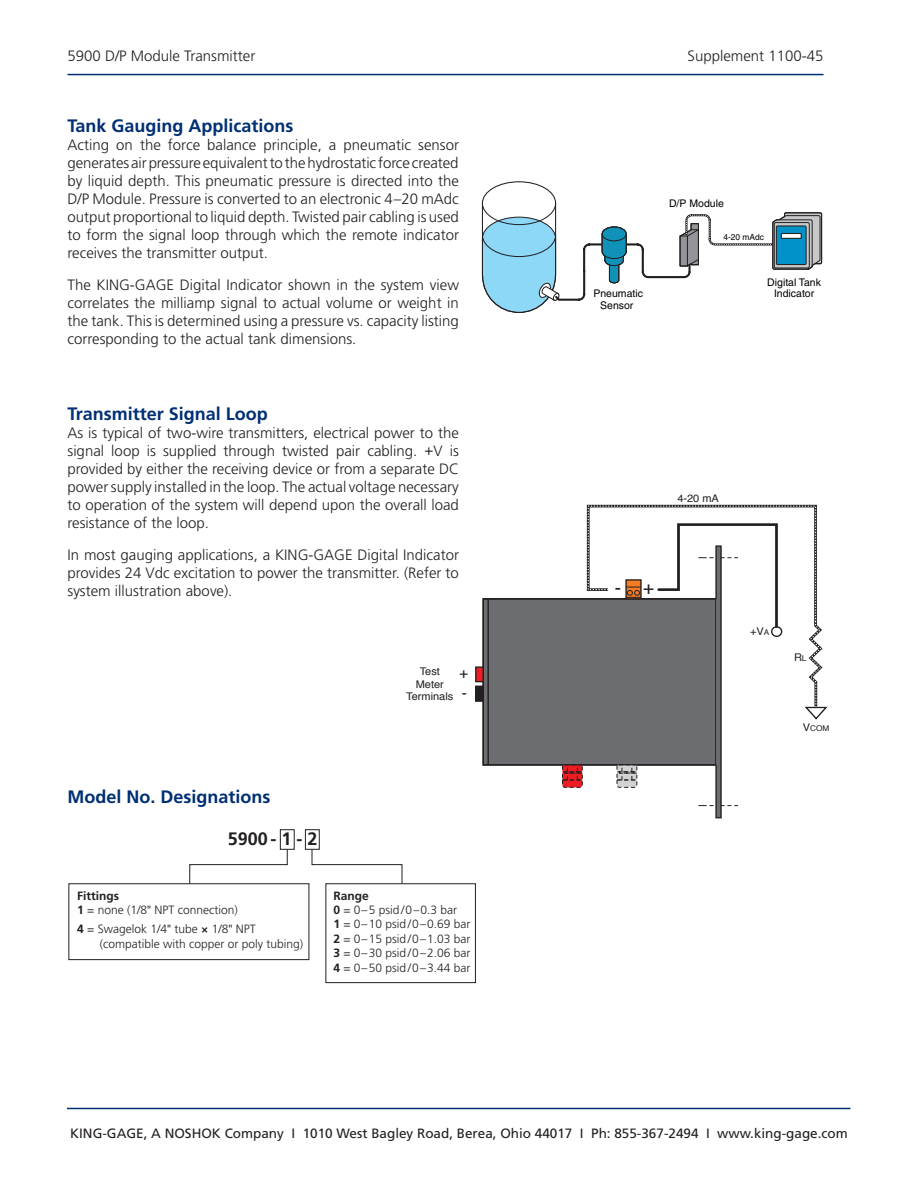
<style>
.page{position:relative;width:918px;height:1188px;background:#fff}
.page>*{position:absolute;margin:0;border:0;box-sizing:border-box;transform-origin:0 0}
.t1{font:18.45px "Helvetica";color:#231f20;scale:1.04 1}
.t2{font:700 18px "Frutiger LT Pro";color:#002f73}
.t3{font:700 18px "Frutiger LT Pro";color:#231f20}
.t4{font:300 15px/18px "Frutiger LT Pro";color:#231f20;text-align:justify}
.t5{font:14.85px "Helvetica";color:#231f20;scale:1.04 1}
.t6{font:13.5px "Frutiger LT Pro";color:#231f20}
.t7{font:300 12px/14.4px "Frutiger LT Pro";color:#231f20}
.t8{font:700 12px "Frutiger LT Pro";color:#231f20}
.t9{font:10.5px "Helvetica";color:#000}
.t10{font:10.5px/12.8px "Helvetica";color:#231f20;text-align:center;scale:1.04 1}
.t11{font:8.4px "Helvetica";color:#000}
.t12{font:7.95px "Helvetica";color:#231f20;scale:1.04 1}
.s1{font-weight:700}
.s2{font-family:"Myriad Pro";font-weight:400}
.s3{font-size:7.95px}
.s4{font-size:10.5px}
</style>
<div class="page">
<div style="left:483px;top:599px;width:233px;height:166px;background:#6c6d70"></div>
<div style="left:475px;top:666px;width:9px;height:16px;background:#ee1d23;border:1px solid #231f20"></div>
<div style="left:475px;top:686px;width:9px;height:16px;background:#231f20;border:1px solid #231f20"></div>
<svg style="left:482px;top:598px;width:6px;height:168px"></svg>
<hr style="left:488px;top:764px;width:75px;height:2px;background:#231f20">
<svg style="left:562px;top:765px;width:21px;height:23px"></svg>
<hr style="left:582px;top:764px;width:35px;height:2px;background:#231f20">
<hr style="left:488px;top:598px;width:138px;height:2px;background:#231f20">
<hr style="left:488px;top:599px;width:1px;height:166px;background:#231f20">
<svg style="left:587px;top:505px;width:235px;height:201px"></svg>
<svg style="left:805px;top:706px;width:23px;height:14px"></svg>
<hr style="left:648px;top:276px;width:36px;height:2px;background:#231f20">
<svg style="left:679px;top:212px;width:144px;height:67px"></svg>
<svg style="left:481px;top:181px;width:178px;height:132px"></svg>
<hr style="left:68px;top:74px;width:756px;height:1px;background:#002f73">
<div style="left:280px;top:829px;width:15px;height:21px;border:1px solid #231f20"></div>
<div style="left:305px;top:829px;width:15px;height:21px;border:1px solid #231f20"></div>
<div style="left:68px;top:883px;width:241px;height:77px;border:1px solid #231f20"></div>
<div style="left:326px;top:883px;width:150px;height:100px;border:1px solid #231f20"></div>
<svg style="left:311px;top:849px;width:92px;height:35px"></svg>
<svg style="left:189px;top:849px;width:99px;height:35px"></svg>
<hr style="left:67px;top:1108px;width:783px;height:1px;background:#002f73">
<svg style="left:616px;top:522px;width:163px;height:297px"></svg>
<p class="t4" style="left:68px;top:47px;width:189px">5900 D/P Module Transmitter</p>
<p class="t4" style="left:688px;top:47px;width:137px">Supplement 1100-45</p>
<p class="t2" style="left:68px;top:115px;width:228px">Tank Gauging Applications</p>
<p class="t4" style="left:68px;top:136px;width:393px">Acting on the force balance principle, a pneumatic sensor generates air pressure equivalent to the hydrostatic force created by liquid depth. This pneumatic pressure is directed into the D/P Module. Pressure is converted to an electronic 4–20 mAdc output proportional to liquid depth. Twisted pair cabling is used to form the signal loop through which the remote indicator receives the transmitter output.</p>
<p class="t4" style="left:68px;top:276px;width:393px">The KING-GAGE Digital Indicator shown in the system view correlates the milliamp signal to actual volume or weight in the tank. This is determined using a pressure vs. capacity listing corresponding to the actual tank dimensions.</p>
<p class="t2" style="left:68px;top:403px;width:202px">Transmitter Signal Loop</p>
<p class="t4" style="left:68px;top:424px;width:393px">As is typical of two-wire transmitters, electrical power to the signal loop is supplied through twisted pair cabling. +V is provided by either the receiving device or from a separate DC power supply installed in the loop. The actual voltage necessary to operation of the system will depend upon the overall load resistance of the loop.</p>
<p class="t4" style="left:68px;top:546px;width:393px">In most gauging applications, a KING-GAGE Digital Indicator provides 24 Vdc excitation to power the transmitter. (Refer to system illustration above).</p>
<p class="t10" style="left:406px;top:665px;width:47px">Test<br>Meter<br>Terminals</p>
<p class="t5" style="left:462px;top:681px;width:6px">-</p>
<p class="t2" style="left:68px;top:786px;width:205px">Model No. Designations</p>
<p class="t3" style="left:228px;top:828px;width:91px">5900 - 1 - 2</p>
<p class="t8" style="left:77px;top:888px;width:43px">Fittings</p>
<p class="t7" style="left:77px;top:903px;width:162px"><span class="s1">1</span> = none (1/8<span class="s2">"</span> NPT connection)</p>
<p class="t7" style="left:100px;top:922px;width:205px;text-indent:-22px"><span class="s1">4</span> = Swagelok 1/4<span class="s2">"</span> tube <span class="s1">×</span> 1/8<span class="s2">"</span> NPT (compatible with copper or poly tubing)</p>
<p class="t8" style="left:333px;top:888px;width:37px">Range</p>
<p class="t7" style="left:333px;top:903px;width:125px"><span class="s1">0</span> = 0–5 psid /0–0.3 bar</p>
<p class="t7" style="left:333px;top:917px;width:139px"><span class="s1">1</span> = 0–10 psid /0–0.69 bar</p>
<p class="t7" style="left:333px;top:931px;width:139px"><span class="s1">2</span> = 0–15 psid /0–1.03 bar</p>
<p class="t7" style="left:333px;top:946px;width:139px"><span class="s1">3</span> = 0–30 psid /0–2.06 bar</p>
<p class="t7" style="left:333px;top:960px;width:139px"><span class="s1">4</span> = 0–50 psid /0–3.44 bar</p>
<p class="t9" style="left:669px;top:198px;width:56px">D/P Module</p>
<p class="t11" style="left:723px;top:232px;width:42px">4-20 mAdc</p>
<p class="t9" style="left:767px;top:276px;width:55px">Digital Tank</p>
<p class="t9" style="left:593px;top:288px;width:51px">Pneumatic</p>
<p class="t9" style="left:774px;top:288px;width:42px">Indicator</p>
<p class="t9" style="left:600px;top:299px;width:35px">Sensor</p>
<p class="t1" style="left:615px;top:573px;width:8px">-</p>
<p class="t10" style="left:677px;top:492px;width:42px">4-20 mA</p>
<p class="t10" style="left:750px;top:625px;width:20px">+V<span class="s3">A</span></p>
<p class="t10" style="left:794px;top:651px;width:14px">R<span class="s3">L</span></p>
<p class="t12" style="left:803px;top:722px;width:27px"><span class="s4">V</span>COM</p>
<p class="t6" style="left:70px;top:1125px;width:779px">KING-GAGE, A NOSHOK Company I 1010 West Bagley Road, Berea, Ohio 44017 I Ph: 855-367-2494 I www.king-gage.com</p>
</div>
